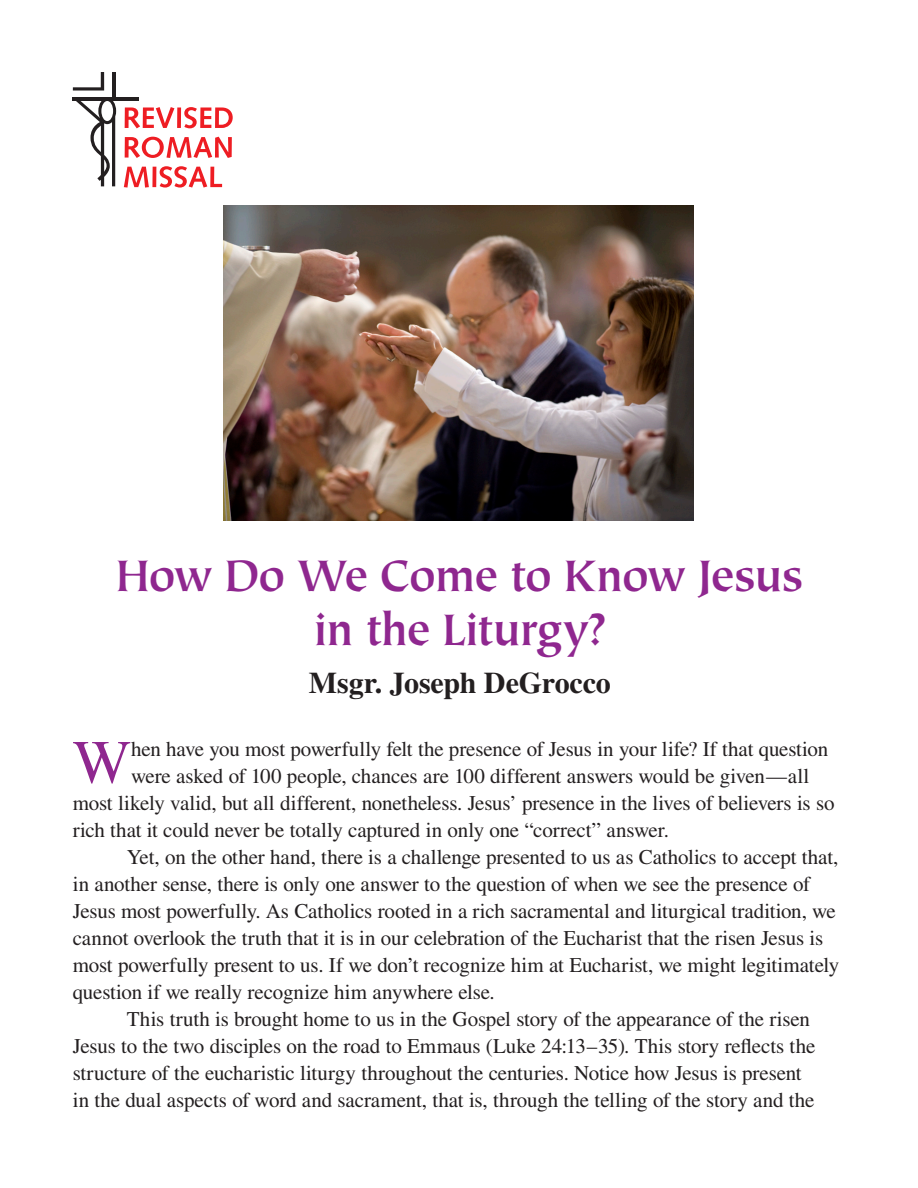
<style>
.page{position:relative;width:918px;height:1188px;background:#fff}
.page>*{position:absolute;margin:0;border:0;box-sizing:border-box;transform-origin:0 0}
.homily__intro_para{font:61.8px "Times LT Std";color:#8f278f}
.title{font:700 49.5px/54px "Tiepolo Std";letter-spacing:-.045em;color:#8f278f;text-align:center}
.author{font:700 30px "Times LT Std";letter-spacing:-.01em;color:#231f20}
.homily{font:21px/27px "Times LT Std";letter-spacing:-.01em;color:#231f20}
.homily__intro_para-2{font:21px "Times LT Std";letter-spacing:-.01em;color:#231f20}
</style>
<div class="page">
<svg style="left:73px;top:72px;width:31px;height:19px"></svg>
<hr style="left:73px;top:98px;width:66px;height:3px;background:#231f20">
<hr style="left:112px;top:72px;width:3px;height:26px;background:#231f20">
<svg style="left:76px;top:101px;width:40px;height:85px"></svg>
<svg style="left:125px;top:107px;width:49px;height:21px"></svg>
<svg style="left:177px;top:108px;width:4px;height:20px"></svg>
<svg style="left:184px;top:107px;width:49px;height:21px"></svg>
<svg style="left:125px;top:137px;width:107px;height:21px"></svg>
<svg style="left:124px;top:167px;width:25px;height:21px"></svg>
<svg style="left:152px;top:167px;width:4px;height:20px"></svg>
<svg style="left:160px;top:166px;width:62px;height:22px"></svg>
<img style="left:224px;top:206px;width:470px;height:314px">
<p class="title" style="left:116px;top:550px;width:690px">How Do We Come to Know Jesus in the Liturgy?</p>
<p class="author" style="left:309px;top:665px;width:303px">Msgr. Joseph DeGrocco</p>
<p class="homily__intro_para" style="left:73px;top:727px;width:60px">W</p>
<p class="homily__intro_para-2" style="left:131px;top:737px;width:699px">hen have you most powerfully felt the presence of Jesus in your life? If that question</p>
<p class="homily__intro_para-2" style="left:131px;top:764px;width:680px">were asked of 100 people, chances are 100 different answers would be given—all</p>
<p class="homily__intro_para-2" style="left:73px;top:791px;width:763px">most likely valid, but all different, nonetheless. Jesus’ presence in the lives of believers is so</p>
<p class="homily__intro_para-2" style="left:73px;top:818px;width:598px">rich that it could never be totally captured in only one “correct” answer.</p>
<p class="homily" style="left:73px;top:843px;width:768px;text-indent:54px">Yet, on the other hand, there is a challenge presented to us as Catholics to accept that, in another sense, there is only one answer to the question of when we see the presence of Jesus most powerfully. As Catholics rooted in a rich sacramental and liturgical tradition, we cannot overlook the truth that it is in our celebration of the Eucharist that the risen Jesus is most powerfully present to us. If we don’t recognize him at Eucharist, we might legitimately question if we really recognize him anywhere else.</p>
<p class="homily" style="left:73px;top:1005px;width:744px;text-indent:54px">This truth is brought home to us in the Gospel story of the appearance of the risen Jesus to the two disciples on the road to Emmaus (Luke 24:13–35). This story reflects the structure of the eucharistic liturgy throughout the centuries. Notice how Jesus is present in the dual aspects of word and sacrament, that is, through the telling of the story and the</p>
</div>
